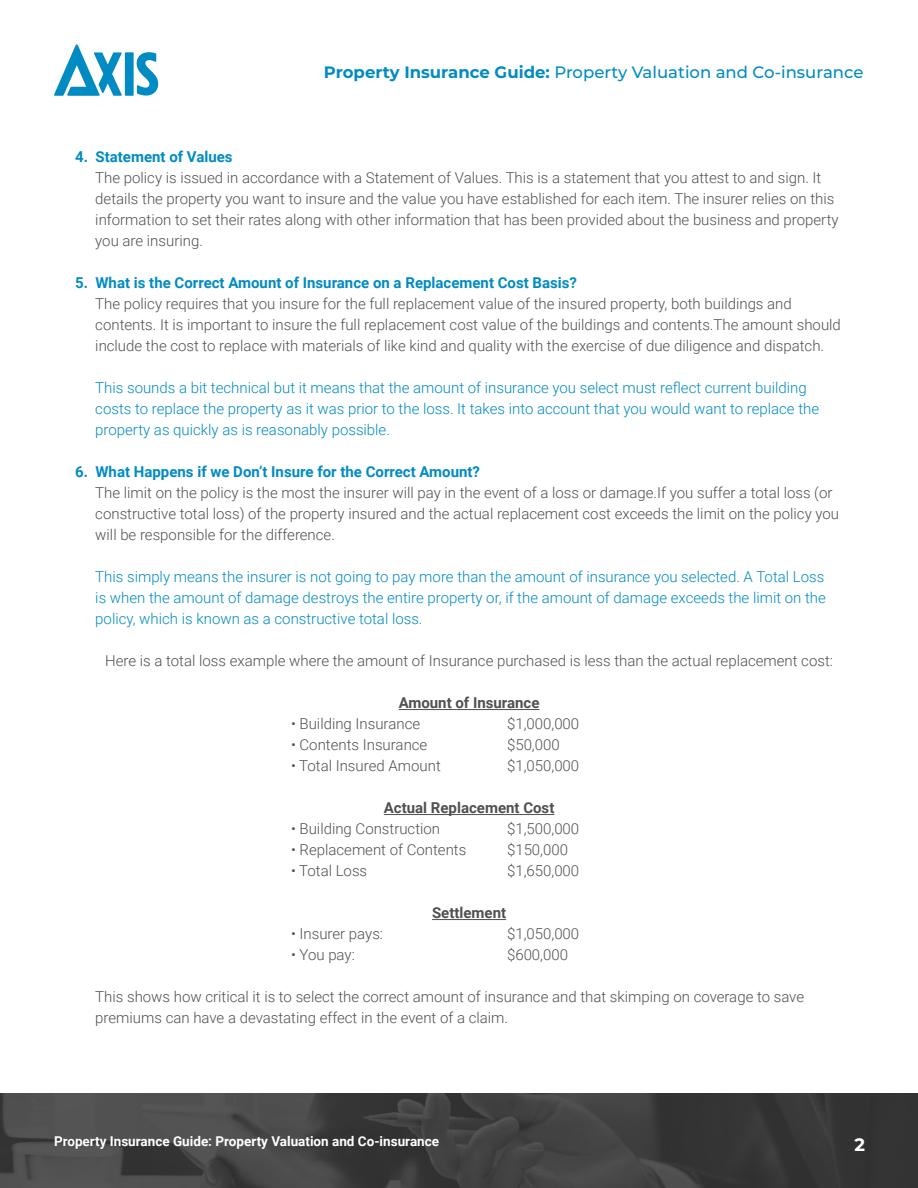
<style>
.page{position:relative;width:918px;height:1188px;background:#fff}
.page>*{position:absolute;margin:0;border:0;box-sizing:border-box;transform-origin:0 0}
.t1{font:700 18px "Montserrat";color:#fff}
.t2{font:500 16.5px "Montserrat";color:#008bc2}
.t3{font:300 15px/21px "Roboto";color:#50504f}
.t4{font:300 15px/21px "Roboto";color:#008bc2}
.t5{font:700 15px "Roboto";color:#008bc2}
.t6{font:700 15px "Roboto";color:#50504f}
.t7{font:700 13.5px "Roboto";color:#fff}
.s1{font-weight:700}
</style>
<div class="page">
<img style="left:0;top:1093px;width:918px;height:95px">
<div style="left:125px;top:52px;width:9px;height:44px;background:#008bc3"></div>
<svg style="left:54px;top:44px;width:68px;height:52px"></svg>
<svg style="left:137px;top:52px;width:21px;height:44px"></svg>
<hr style="left:399px;top:709px;width:141px;height:1px;background:#50504f">
<hr style="left:384px;top:814px;width:170px;height:1px;background:#50504f">
<hr style="left:432px;top:919px;width:74px;height:1px;background:#50504f">
<p class="t2" style="left:324px;top:61px;width:541px"><span class="s1">Property Insurance Guide:</span> Property Valuation and Co-insurance</p>
<p class="t5" style="left:75px;top:147px;width:159px">4. Statement of Values</p>
<p class="t3" style="left:95px;top:167px;width:745px">The policy is issued in accordance with a Statement of Values. This is a statement that you attest to and sign. It details the property you want to insure and the value you have established for each item. The insurer relies on this information to set their rates along with other information that has been provided about the business and property you are insuring.</p>
<p class="t5" style="left:75px;top:273px;width:504px">5. What is the Correct Amount of Insurance on a Replacement Cost Basis?</p>
<p class="t3" style="left:95px;top:293px;width:747px">The policy requires that you insure for the full replacement value of the insured property, both buildings and contents. It is important to insure the full replacement cost value of the buildings and contents.The amount should include the cost to replace with materials of like kind and quality with the exercise of due diligence and dispatch.</p>
<p class="t4" style="left:95px;top:377px;width:725px">This sounds a bit technical but it means that the amount of insurance you select must reflect current building costs to replace the property as it was prior to the loss. It takes into account that you would want to replace the property as quickly as is reasonably possible.</p>
<p class="t5" style="left:75px;top:462px;width:407px">6. What Happens if we Don’t Insure for the Correct Amount?</p>
<p class="t3" style="left:95px;top:482px;width:745px">The limit on the policy is the most the insurer will pay in the event of a loss or damage.If you suffer a total loss (or constructive total loss) of the property insured and the actual replacement cost exceeds the limit on the policy you will be responsible for the difference.</p>
<p class="t4" style="left:95px;top:566px;width:732px;text-align:justify">This simply means the insurer is not going to pay more than the amount of insurance you selected. A Total Loss is when the amount of damage destroys the entire property or, if the amount of damage exceeds the limit on the policy, which is known as a constructive total loss.</p>
<p class="t3" style="left:105px;top:650px;width:729px">Here is a total loss example where the amount of Insurance purchased is less than the actual replacement cost:</p>
<p class="t6" style="left:399px;top:693px;width:142px">Amount of Insurance</p>
<p class="t3" style="left:291px;top:713px;width:131px">• Building Insurance</p>
<p class="t3" style="left:507px;top:713px;width:74px">$1,000,000</p>
<p class="t3" style="left:291px;top:734px;width:138px">• Contents Insurance</p>
<p class="t3" style="left:507px;top:734px;width:54px">$50,000</p>
<p class="t3" style="left:291px;top:755px;width:151px">• Total Insured Amount</p>
<p class="t3" style="left:507px;top:755px;width:74px">$1,050,000</p>
<p class="t6" style="left:384px;top:798px;width:172px">Actual Replacement Cost</p>
<p class="t3" style="left:291px;top:818px;width:151px">• Building Construction</p>
<p class="t3" style="left:507px;top:818px;width:74px">$1,500,000</p>
<p class="t3" style="left:291px;top:839px;width:177px">• Replacement of Contents</p>
<p class="t3" style="left:507px;top:839px;width:63px">$150,000</p>
<p class="t3" style="left:291px;top:860px;width:78px">• Total Loss</p>
<p class="t3" style="left:507px;top:860px;width:74px">$1,650,000</p>
<p class="t6" style="left:432px;top:903px;width:76px">Settlement</p>
<p class="t3" style="left:291px;top:923px;width:94px">• Insurer pays:</p>
<p class="t3" style="left:507px;top:923px;width:74px">$1,050,000</p>
<p class="t3" style="left:291px;top:944px;width:65px">• You pay:</p>
<p class="t3" style="left:507px;top:944px;width:63px">$600,000</p>
<p class="t3" style="left:95px;top:986px;width:710px">This shows how critical it is to select the correct amount of insurance and that skimping on coverage to save premiums can have a devastating effect in the event of a claim.</p>
<p class="t7" style="left:54px;top:1131px;width:387px">Property Insurance Guide: Property Valuation and Co-insurance</p>
<p class="t1" style="left:854px;top:1132px;width:12px">2</p>
</div>
